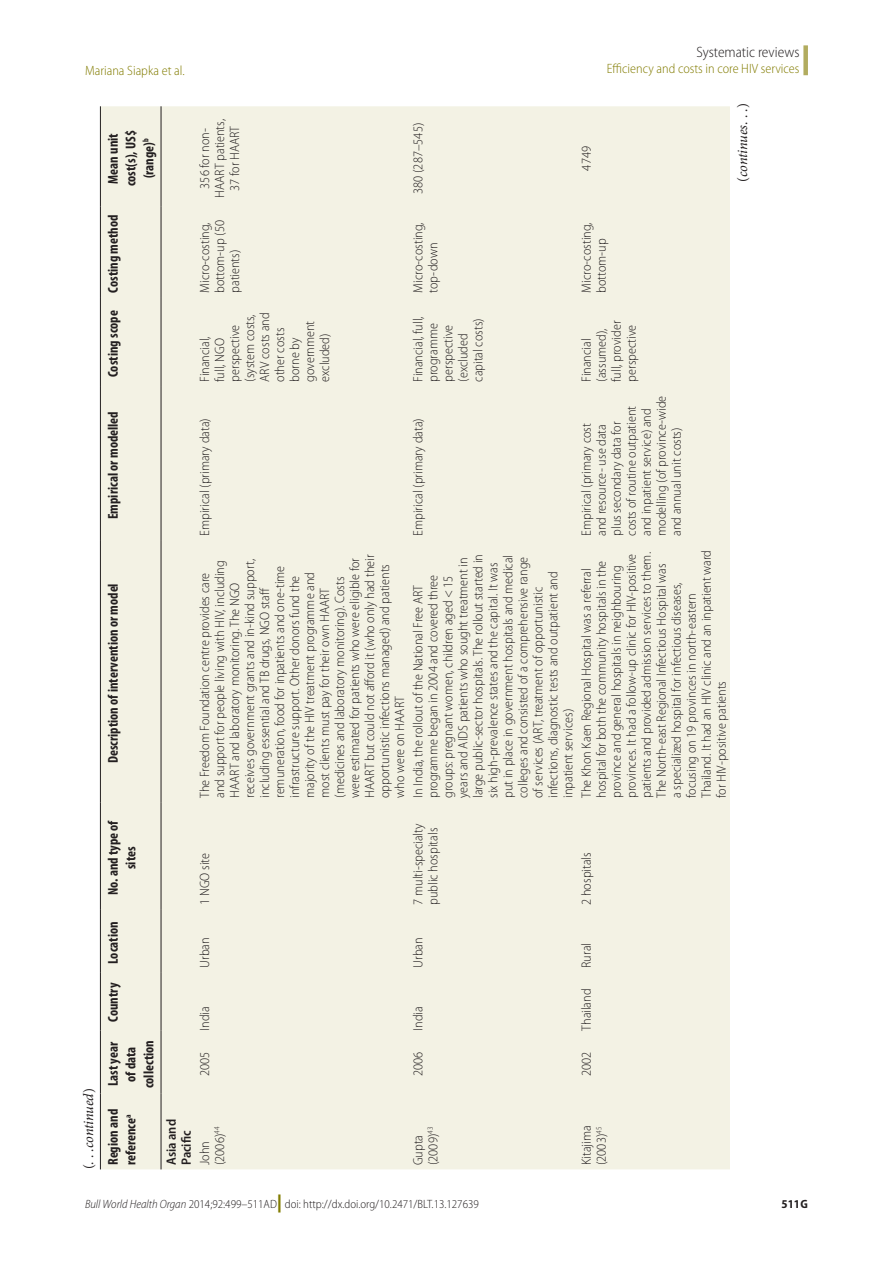
<style>
.page{position:relative;width:893px;height:1263px;background:#fff}
.page>*{position:absolute;margin:0;border:0;box-sizing:border-box;transform-origin:0 0}
.Section_Title{font:300 semi-condensed 15px "Myriad Pro";color:#231f20}
.Tbl_Col_Hd{font:700 condensed 14.25px/17.9px "Myriad Pro";color:#231f20;text-align:center}
.continued_message{font:italic 14.25px "Minion Pro";letter-spacing:-.01em;color:#231f20}
.continues_message{font:italic 14.25px "Minion Pro";letter-spacing:-.01em;color:#231f20}
.Tbl_Body{font:300 semi-condensed 13.5px/15px "Myriad Pro";color:#231f20}
.RH_Outside{font:300 semi-condensed 13.5px "Myriad Pro";color:#827c00}
.RH_Inside{font:300 semi-condensed 13.5px "Myriad Pro";color:#827c00}
.Tbl_Body-2{font:600 semi-condensed 13.5px/15px "Myriad Pro";color:#231f20}
.t1{font:300 semi-condensed 12px "Myriad Pro";color:#231f20}
.t2{font:700 semi-condensed 12px "Myriad Pro";color:#231f20}
.s1{font-style:normal}
.s2{font-style:italic}
.s3{font-weight:900;font-stretch:normal;font-size:18px;color:#827c00}
</style>
<div class="page">
<div style="left:803px;top:45px;width:5px;height:30px;background:#b2ac5f"></div>
<div style="left:101px;top:106px;width:629px;height:1063px;background:#f3f2e4"></div>
<hr style="left:161px;top:1093px;width:1px;height:76px;background:#231f20">
<hr style="left:161px;top:1030px;width:1px;height:63px;background:#231f20">
<hr style="left:161px;top:972px;width:1px;height:58px;background:#231f20">
<hr style="left:161px;top:909px;width:1px;height:63px;background:#231f20">
<hr style="left:161px;top:802px;width:1px;height:107px;background:#231f20">
<hr style="left:161px;top:540px;width:1px;height:262px;background:#231f20">
<hr style="left:161px;top:386px;width:1px;height:154px;background:#231f20">
<hr style="left:161px;top:297px;width:1px;height:89px;background:#231f20">
<hr style="left:161px;top:206px;width:1px;height:91px;background:#231f20">
<hr style="left:161px;top:106px;width:1px;height:100px;background:#231f20">
<hr style="left:100px;top:1093px;width:1px;height:76px;background:#231f20">
<hr style="left:100px;top:1030px;width:1px;height:63px;background:#231f20">
<hr style="left:100px;top:972px;width:1px;height:58px;background:#231f20">
<hr style="left:100px;top:909px;width:1px;height:63px;background:#231f20">
<hr style="left:100px;top:802px;width:1px;height:107px;background:#231f20">
<hr style="left:100px;top:540px;width:1px;height:262px;background:#231f20">
<hr style="left:100px;top:386px;width:1px;height:154px;background:#231f20">
<hr style="left:100px;top:297px;width:1px;height:89px;background:#231f20">
<hr style="left:100px;top:206px;width:1px;height:91px;background:#231f20">
<hr style="left:100px;top:106px;width:1px;height:100px;background:#231f20">
<p class="Section_Title" style="left:696px;top:44px;width:105px">Systematic reviews</p>
<p class="RH_Inside" style="left:85px;top:63px;width:101px">Mariana Siapka et al.</p>
<p class="RH_Outside" style="left:607px;top:61px;width:194px">Efficiency and costs in core HIV services</p>
<p class="continued_message" style="left:80px;top:1169px;width:83px;rotate:-90deg"><span class="s1">(. . .</span>continued<span class="s1">)</span></p>
<p class="Tbl_Col_Hd" style="left:104px;top:186px;width:58px;rotate:-90deg">Mean unit cost(s), US$ (range)<sup>b</sup></p>
<p class="Tbl_Col_Hd" style="left:104px;top:293px;width:80px;rotate:-90deg">Costing method</p>
<p class="Tbl_Col_Hd" style="left:104px;top:377px;width:68px;rotate:-90deg">Costing scope</p>
<p class="Tbl_Col_Hd" style="left:104px;top:519px;width:110px;rotate:-90deg">Empirical or modelled</p>
<p class="Tbl_Col_Hd" style="left:104px;top:763px;width:181px;rotate:-90deg">Description of intervention or model</p>
<p class="Tbl_Col_Hd" style="left:104px;top:895px;width:77px;rotate:-90deg">No. and type of sites</p>
<p class="Tbl_Col_Hd" style="left:104px;top:964px;width:44px;rotate:-90deg">Location</p>
<p class="Tbl_Col_Hd" style="left:104px;top:1022px;width:41px;rotate:-90deg">Country</p>
<p class="Tbl_Col_Hd" style="left:104px;top:1088px;width:50px;rotate:-90deg">Last year of data collection</p>
<p class="Tbl_Col_Hd" style="left:104px;top:1165px;width:58px;text-align:left;rotate:-90deg">Region and reference<sup>a</sup></p>
<p class="Tbl_Body" style="left:197px;top:198px;width:80px;text-align:center;rotate:-90deg">356 for non-<br>HAART patients,<br>37 for HAART</p>
<p class="Tbl_Body" style="left:411px;top:194px;width:73px;rotate:-90deg">380 (287–545)</p>
<p class="Tbl_Body" style="left:579px;top:170px;width:26px;rotate:-90deg">4749</p>
<p class="continues_message" style="left:734px;top:182px;width:80px;rotate:-90deg"><span class="s1">(</span>continues<span class="s1">. . .)</span></p>
<p class="Tbl_Body" style="left:197px;top:293px;width:74px;rotate:-90deg">Micro-costing, bottom-up (50 patients)</p>
<p class="Tbl_Body" style="left:197px;top:382px;width:71px;rotate:-90deg">Financial,<br>full, NGO perspective (system costs,<br>ARV costs and other costs borne by government excluded)</p>
<p class="Tbl_Body" style="left:197px;top:536px;width:119px;rotate:-90deg">Empirical (primary data)</p>
<p class="Tbl_Body" style="left:197px;top:798px;width:245px;rotate:-90deg">The Freedom Foundation centre provides care and support for people living with HIV, including HAART and laboratory monitoring. The NGO receives government grants and in-kind support, including essential and TB drugs, NGO staff remuneration, food for inpatients and one-time infrastructure support. Other donors fund the majority of the HIV treatment programme and most clients must pay for their own HAART (medicines and laboratory monitoring). Costs were estimated for patients who were eligible for HAART but could not afford it (who only had their opportunistic infections managed) and patients who were on HAART</p>
<p class="Tbl_Body" style="left:411px;top:293px;width:72px;rotate:-90deg">Micro-costing, top-down</p>
<p class="Tbl_Body" style="left:411px;top:382px;width:67px;rotate:-90deg">Financial, full, programme perspective (excluded capital costs)</p>
<p class="Tbl_Body" style="left:411px;top:536px;width:119px;rotate:-90deg">Empirical (primary data)</p>
<p class="Tbl_Body" style="left:579px;top:293px;width:72px;rotate:-90deg">Micro-costing, bottom-up</p>
<p class="Tbl_Body" style="left:579px;top:382px;width:62px;rotate:-90deg">Financial (assumed), full, provider perspective</p>
<p class="Tbl_Body" style="left:579px;top:536px;width:141px;rotate:-90deg">Empirical (primary cost<br>and resource- use data<br>plus secondary data for costs of routine outpatient and inpatient service) and modelling (of province-wide and annual unit costs)</p>
<p class="Tbl_Body" style="left:579px;top:798px;width:250px;rotate:-90deg">The Khon Kaen Regional Hospital was a referral hospital for both the community hospitals in the province and general hospitals in neighbouring provinces. It had a follow-up clinic for HIV-positive patients and provided admission services to them.<br>The North-east Regional Infectious Hospital was<br>a specialized hospital for infectious diseases, focusing on 19 provinces in north-eastern Thailand. It had an HIV clinic and an inpatient ward for HIV-positive patients</p>
<p class="Tbl_Body" style="left:411px;top:798px;width:245px;rotate:-90deg">In India, the rollout of the National Free ART programme began in 2004 and covered three groups: pregnant women, children aged &lt;15 years and AIDS patients who sought treatment in large public-sector hospitals. The rollout started in six high-prevalence states and the capital. It was put in place in government hospitals and medical colleges and consisted of a comprehensive range of services (ART, treatment of opportunistic infections, diagnostic tests and outpatient and inpatient services)</p>
<p class="Tbl_Body" style="left:197px;top:905px;width:53px;rotate:-90deg">1 NGO site</p>
<p class="Tbl_Body" style="left:411px;top:905px;width:83px;rotate:-90deg">7 multi-specialty public hospitals</p>
<p class="Tbl_Body" style="left:579px;top:905px;width:54px;rotate:-90deg">2 hospitals</p>
<p class="Tbl_Body" style="left:197px;top:968px;width:32px;rotate:-90deg">Urban</p>
<p class="Tbl_Body" style="left:411px;top:968px;width:32px;rotate:-90deg">Urban</p>
<p class="Tbl_Body" style="left:579px;top:968px;width:26px;rotate:-90deg">Rural</p>
<p class="Tbl_Body" style="left:197px;top:1030px;width:26px;rotate:-90deg">India</p>
<p class="Tbl_Body" style="left:411px;top:1030px;width:26px;rotate:-90deg">India</p>
<p class="Tbl_Body" style="left:579px;top:1030px;width:43px;rotate:-90deg">Thailand</p>
<p class="Tbl_Body" style="left:197px;top:1076px;width:26px;rotate:-90deg">2005</p>
<p class="Tbl_Body" style="left:411px;top:1076px;width:26px;rotate:-90deg">2006</p>
<p class="Tbl_Body" style="left:579px;top:1076px;width:26px;rotate:-90deg">2002</p>
<p class="Tbl_Body-2" style="left:164px;top:1165px;width:48px;rotate:-90deg">Asia and<br>Pacific</p>
<p class="Tbl_Body" style="left:197px;top:1165px;width:40px;rotate:-90deg">John (2006)<sup>44</sup></p>
<p class="Tbl_Body" style="left:411px;top:1165px;width:40px;rotate:-90deg">Gupta (2009)<sup>43</sup></p>
<p class="Tbl_Body" style="left:579px;top:1165px;width:41px;rotate:-90deg">Kitajima (2003)<sup>45</sup></p>
<p class="t1" style="left:85px;top:1198px;width:395px"><span class="s2">Bull World Health Organ</span> 2014;92:499–511AD<span class="s3">|</span> doi: http://dx.doi.org/10.2471/BLT.13.127639</p>
<p class="t2" style="left:782px;top:1197px;width:28px">511G</p>
</div>
